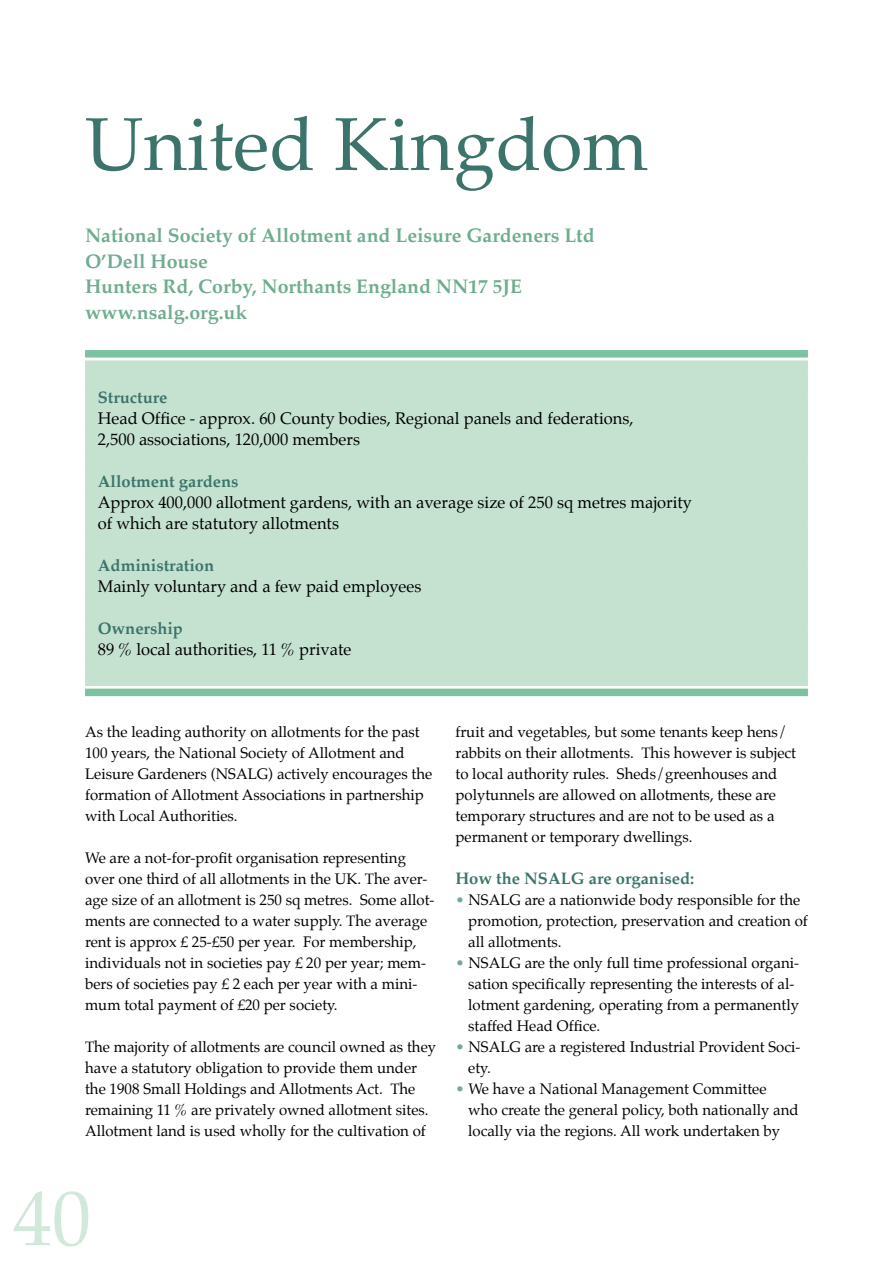
<style>
.page{position:relative;width:893px;height:1263px;background:#fff}
.page>*{position:absolute;margin:0;border:0;box-sizing:border-box;transform-origin:0 0}
.t1{font:78px "Palatino";color:#d2e8da}
.t2{font:75px "Palatino";color:#3c746b}
.t3{font:700 19.5px/25.5px "Palatino";color:#6ead8f}
.t4{font:16.5px/21px "Palatino";color:#000}
.t5{font:700 16.5px "Palatino";color:#3c746b}
.t6{font:15px/21px "Palatino";color:#000}
.s1{color:#6ead8f}
</style>
<div class="page">
<div style="left:85px;top:350px;width:723px;height:8px;background:#7cc2a0"></div>
<div style="left:85px;top:360px;width:723px;height:32px;background:#c5e2d1"></div>
<div style="left:85px;top:381px;width:723px;height:32px;background:#c5e2d1"></div>
<div style="left:85px;top:402px;width:723px;height:32px;background:#c5e2d1"></div>
<div style="left:85px;top:423px;width:723px;height:32px;background:#c5e2d1"></div>
<div style="left:85px;top:444px;width:723px;height:32px;background:#c5e2d1"></div>
<div style="left:85px;top:465px;width:723px;height:32px;background:#c5e2d1"></div>
<div style="left:85px;top:486px;width:723px;height:32px;background:#c5e2d1"></div>
<div style="left:85px;top:507px;width:723px;height:32px;background:#c5e2d1"></div>
<div style="left:85px;top:528px;width:723px;height:32px;background:#c5e2d1"></div>
<div style="left:85px;top:549px;width:723px;height:32px;background:#c5e2d1"></div>
<div style="left:85px;top:570px;width:723px;height:32px;background:#c5e2d1"></div>
<div style="left:85px;top:591px;width:723px;height:32px;background:#c5e2d1"></div>
<div style="left:85px;top:612px;width:723px;height:32px;background:#c5e2d1"></div>
<div style="left:85px;top:633px;width:723px;height:32px;background:#c5e2d1"></div>
<div style="left:85px;top:654px;width:723px;height:32px;background:#c5e2d1"></div>
<div style="left:85px;top:689px;width:723px;height:7px;background:#7cc2a0"></div>
<h2 class="t2" style="left:85px;top:82px;width:565px">United Kingdom</h2>
<h3 class="t3" style="left:85px;top:222px;width:511px">National Society of Allotment and Leisure Gardeners Ltd O’Dell House<br>Hunters Rd, Corby, Northants England NN17 5JE www.nsalg.org.uk</h3>
<p class="t5" style="left:98px;top:383px;width:71px">Structure</p>
<p class="t4" style="left:98px;top:407px;width:537px">Head Office - approx. 60 County bodies, Regional panels and federations,<br>2,500 associations, 120,000 members</p>
<p class="t5" style="left:98px;top:467px;width:142px">Allotment gardens</p>
<p class="t4" style="left:98px;top:491px;width:596px">Approx 400,000 allotment gardens, with an average size of 250 sq metres majority of which are statutory allotments</p>
<p class="t5" style="left:98px;top:551px;width:118px">Administration</p>
<p class="t4" style="left:98px;top:575px;width:325px">Mainly voluntary and a few paid employees</p>
<p class="t5" style="left:98px;top:614px;width:87px">Ownership</p>
<p class="t4" style="left:98px;top:638px;width:255px">89 % local authorities, 11 % private</p>
<p class="t6" style="left:85px;top:721px;width:349px">As the leading authority on allotments for the past 100 years, the National Society of Allotment and Leisure Gardeners (NSALG) actively encourages the formation of Allotment Associations in partnership with Local Authorities.</p>
<p class="t6" style="left:85px;top:847px;width:351px">We are a not-for-profit organisation representing over one third of all allotments in the UK. The aver&shy;age size of an allotment is 250 sq metres. Some allot&shy;ments are connected to a water supply. The average rent is approx £ 25-£50 per year. For membership, individuals not in societies pay £ 20 per year; mem&shy;bers of societies pay £ 2 each per year with a mini&shy;mum total payment of £20 per society.</p>
<p class="t6" style="left:85px;top:1036px;width:353px">The majority of allotments are council owned as they have a statutory obligation to provide them under the 1908 Small Holdings and Allotments Act. The remaining 11 % are privately owned allotment sites.<br>Allotment land is used wholly for the cultivation of</p>
<p class="t6" style="left:455px;top:721px;width:342px">fruit and vegetables, but some tenants keep hens/ rabbits on their allotments. This however is subject to local authority rules. Sheds/greenhouses and polytunnels are allowed on allotments, these are temporary structures and are not to be used as a permanent or temporary dwellings.</p>
<p class="t5" style="left:455px;top:864px;width:240px">How the NSALG are organised:</p>
<p class="t6" style="left:468px;top:889px;width:341px;text-indent:-13px"><span class="s1">•</span> NSALG are a nationwide body responsible for the promotion, protection, preservation and creation of all allotments.</p>
<p class="t6" style="left:468px;top:952px;width:332px;text-indent:-13px"><span class="s1">•</span> NSALG are the only full time professional organi&shy;sation specifically representing the interests of al&shy;lotment gardening, operating from a permanently staffed Head Office.</p>
<p class="t6" style="left:468px;top:1036px;width:334px;text-indent:-13px"><span class="s1">•</span> NSALG are a registered Industrial Provident Soci&shy;ety.</p>
<p class="t6" style="left:468px;top:1078px;width:332px;text-indent:-13px"><span class="s1">•</span> We have a National Management Committee who create the general policy, both nationally and locally via the regions. All work undertaken by</p>
<h1 class="t1" style="left:13px;top:1154px;width:79px">40</h1>
</div>
